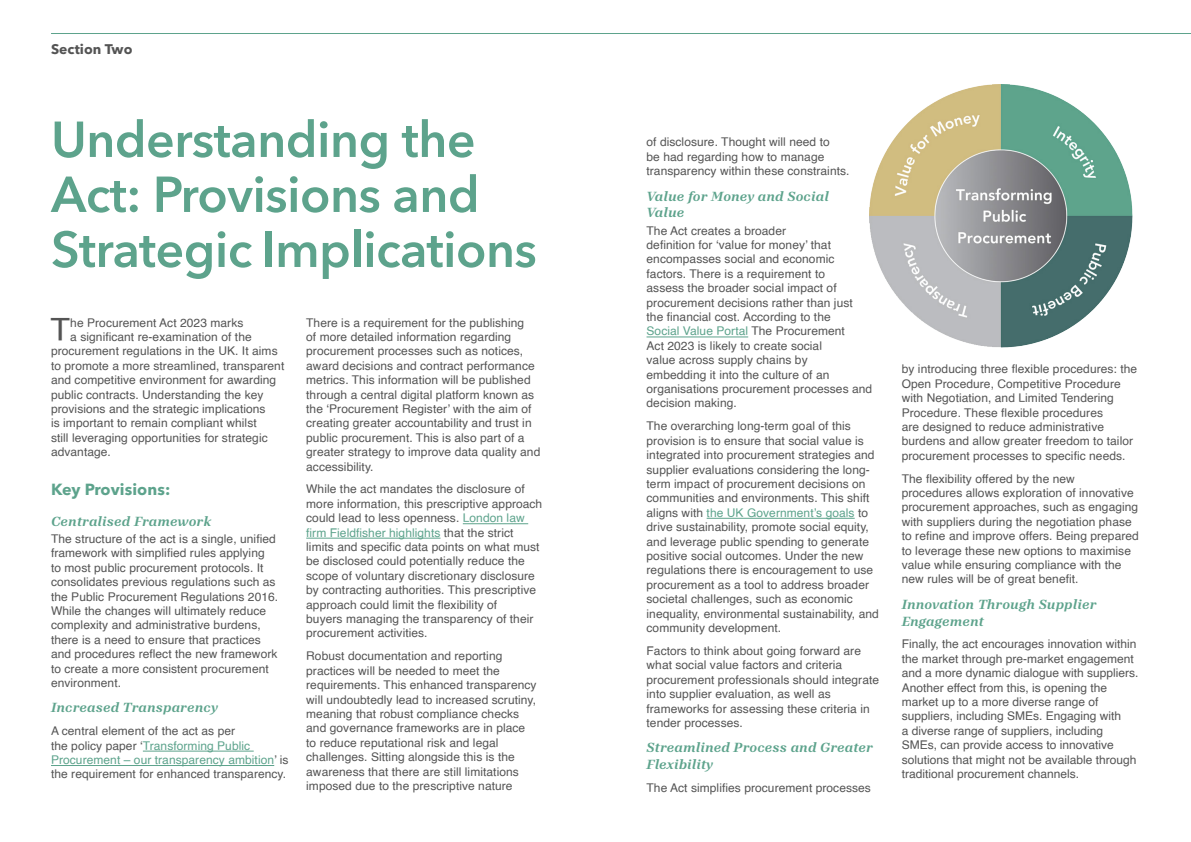
<style>
.page{position:relative;width:1191px;height:842px;background:#fff}
.page>*{position:absolute;margin:0;border:0;box-sizing:border-box;transform-origin:0 0}
.t1{font:600 50px/55px "Avenir Next LT Pro";letter-spacing:-.01em;color:#5da38c}
.t2{font:32.1px "Helvetica";color:#545454}
.t3{font:700 16px "Avenir Next LT Pro";letter-spacing:.005em;color:#5da38c}
.t4{font:italic 700 14px/16.8px "Aptos Serif";letter-spacing:.005em;color:#5da38c}
.t5{font:700 13.9px "Avenir Next LT Pro";letter-spacing:.005em;color:#545454}
.t6{font:12px/14.4px "Helvetica";letter-spacing:.005em;color:#545454}
.s1{color:#5da38c}
</style>
<div class="page">
<hr style="left:51px;top:33px;width:1140px;height:1px;background:#5da38c">
<img style="left:870px;top:84px;width:262px;height:263px">
<hr style="left:143px;top:751px;width:111px;height:1px;background:#5da38c">
<hr style="left:51px;top:765px;width:223px;height:1px;background:#5da38c">
<hr style="left:463px;top:523px;width:65px;height:1px;background:#5da38c">
<hr style="left:306px;top:538px;width:134px;height:1px;background:#5da38c">
<hr style="left:646px;top:337px;width:102px;height:1px;background:#5da38c">
<hr style="left:706px;top:518px;width:148px;height:1px;background:#5da38c">
<p class="t5" style="left:51px;top:41px;width:83px">Section Two</p>
<p class="t1" style="left:51px;top:112px;width:487px">Understanding the<br>Act: Provisions and<br>Strategic Implications</p>
<p class="t2" style="left:51px;top:305px;width:21px">T</p>
<p class="t6" style="left:70px;top:315px;width:175px">he Procurement Act 2023 marks</p>
<p class="t6" style="left:70px;top:330px;width:183px">a significant re-examination of the</p>
<p class="t6" style="left:51px;top:344px;width:228px">procurement regulations in the UK. It aims</p>
<p class="t6" style="left:51px;top:359px;width:235px">to promote a more streamlined, transparent</p>
<p class="t6" style="left:51px;top:373px;width:227px">and competitive environment for awarding</p>
<p class="t6" style="left:51px;top:387px;width:214px">public contracts. Understanding the key</p>
<p class="t6" style="left:51px;top:402px;width:216px">provisions and the strategic implications</p>
<p class="t6" style="left:51px;top:416px;width:207px">is important to remain compliant whilst</p>
<p class="t6" style="left:51px;top:431px;width:218px">still leveraging opportunities for strategic</p>
<p class="t6" style="left:51px;top:445px;width:61px">advantage.</p>
<p class="t3" style="left:51px;top:479px;width:121px">Key Provisions:</p>
<p class="t4" style="left:51px;top:512px;width:162px">Centralised Framework</p>
<p class="t6" style="left:51px;top:532px;width:229px">The structure of the act is a single, unified framework with simplified rules applying<br>to most public procurement protocols. It consolidates previous regulations such as the Public Procurement Regulations 2016.<br>While the changes will ultimately reduce complexity and administrative burdens, there is a need to ensure that practices and procedures reflect the new framework to create a more consistent procurement environment.</p>
<p class="t4" style="left:51px;top:699px;width:168px">Increased Transparency</p>
<p class="t6" style="left:51px;top:724px;width:239px">A central element of the act as per<br>the policy paper ‘<span class="s1">Transforming Public Procurement – our transparency ambition</span>’ is the requirement for enhanced transparency.</p>
<p class="t6" style="left:306px;top:315px;width:236px">There is a requirement for the publishing<br>of more detailed information regarding procurement processes such as notices, award decisions and contract performance metrics. This information will be published through a central digital platform known as the ‘Procurement Register’ with the aim of creating greater accountability and trust in public procurement. This is also part of a greater strategy to improve data quality and accessibility.</p>
<p class="t6" style="left:306px;top:482px;width:237px">While the act mandates the disclosure of more information, this prescriptive approach could lead to less openness. <span class="s1">London law firm Fieldfisher highlights</span> that the strict limits and specific data points on what must be disclosed could potentially reduce the scope of voluntary discretionary disclosure by contracting authorities. This prescriptive approach could limit the flexibility of<br>buyers managing the transparency of their procurement activities.</p>
<p class="t6" style="left:306px;top:649px;width:232px">Robust documentation and reporting practices will be needed to meet the requirements. This enhanced transparency will undoubtedly lead to increased scrutiny, meaning that robust compliance checks and governance frameworks are in place to reduce reputational risk and legal challenges. Sitting alongside this is the awareness that there are still limitations imposed due to the prescriptive nature</p>
<p class="t6" style="left:646px;top:135px;width:204px">of disclosure. Thought will need to<br>be had regarding how to manage transparency within these constraints.</p>
<p class="t4" style="left:646px;top:187px;width:184px">Value for Money and Social<br>Value</p>
<p class="t6" style="left:646px;top:224px;width:227px">The Act creates a broader<br>definition for ‘value for money’ that encompasses social and economic factors. There is a requirement to<br>assess the broader social impact of procurement decisions rather than just the financial cost. According to the<br><span class="s1">Social Value Portal</span> The Procurement<br>Act 2023 is likely to create social<br>value across supply chains by<br>embedding it into the culture of an organisations procurement processes and decision making.</p>
<p class="t6" style="left:646px;top:419px;width:234px">The overarching long-term goal of this provision is to ensure that social value is integrated into procurement strategies and supplier evaluations considering the long&shy;term impact of procurement decisions on communities and environments. This shift aligns with <span class="s1">the UK Government’s goals</span> to drive sustainability, promote social equity, and leverage public spending to generate positive social outcomes. Under the new regulations there is encouragement to use procurement as a tool to address broader societal challenges, such as economic inequality, environmental sustainability, and community development.</p>
<p class="t6" style="left:646px;top:644px;width:234px">Factors to think about going forward are what social value factors and criteria procurement professionals should integrate into supplier evaluation, as well as frameworks for assessing these criteria in tender processes.</p>
<p class="t4" style="left:646px;top:739px;width:228px">Streamlined Process and Greater<br>Flexibility</p>
<p class="t6" style="left:646px;top:781px;width:226px">The Act simplifies procurement processes</p>
<p class="t6" style="left:901px;top:362px;width:237px">by introducing three flexible procedures: the Open Procedure, Competitive Procedure with Negotiation, and Limited Tendering Procedure. These flexible procedures<br>are designed to reduce administrative burdens and allow greater freedom to tailor procurement processes to specific needs.</p>
<p class="t6" style="left:901px;top:472px;width:239px">The flexibility offered by the new<br>procedures allows exploration of innovative procurement approaches, such as engaging with suppliers during the negotiation phase to refine and improve offers. Being prepared to leverage these new options to maximise value while ensuring compliance with the new rules will be of great benefit.</p>
<p class="t4" style="left:901px;top:595px;width:196px">Innovation Through Supplier<br>Engagement</p>
<p class="t6" style="left:901px;top:637px;width:238px">Finally, the act encourages innovation within the market through pre-market engagement and a more dynamic dialogue with suppliers.<br>Another effect from this, is opening the market up to a more diverse range of suppliers, including SMEs. Engaging with<br>a diverse range of suppliers, including SMEs, can provide access to innovative solutions that might not be available through traditional procurement channels.</p>
</div>
